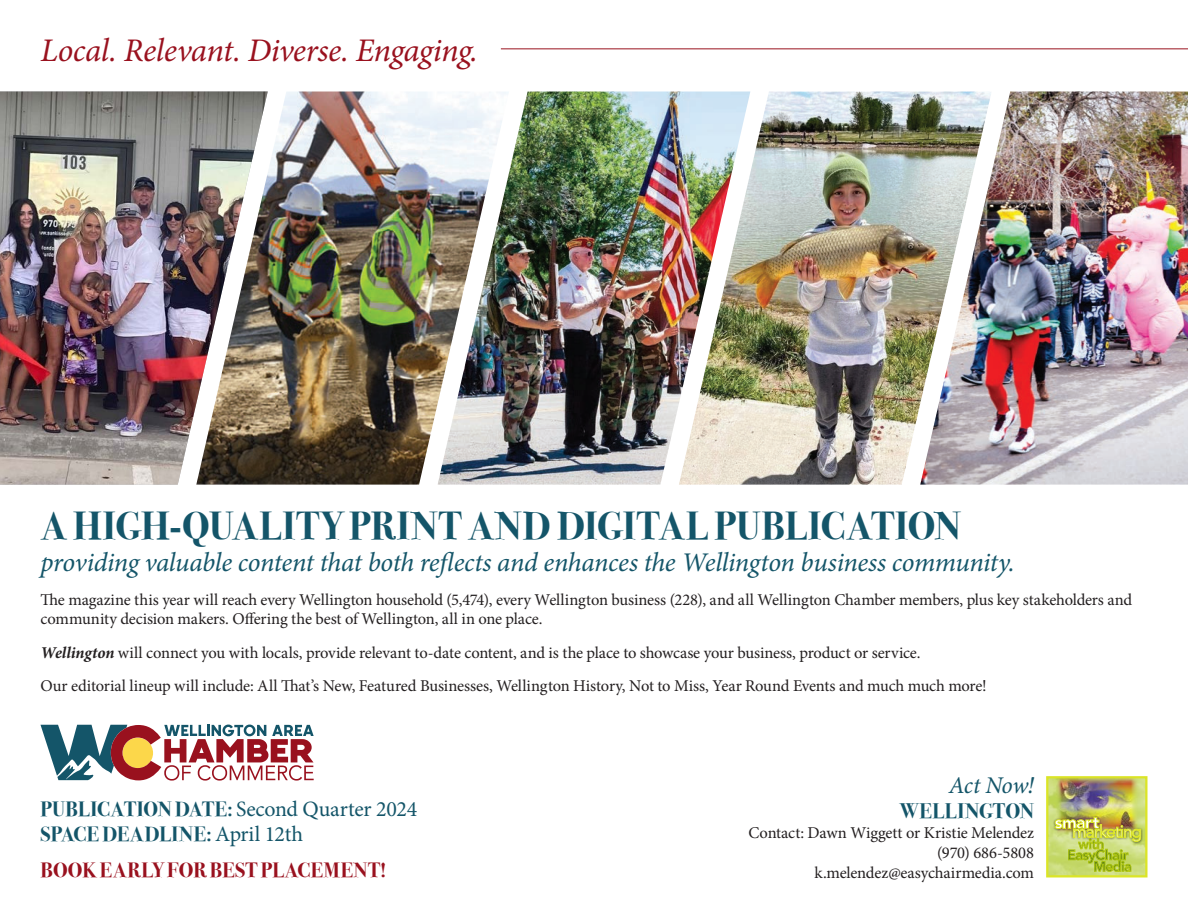
<style>
.page{position:relative;width:1188px;height:918px;background:#fff}
.page>*{position:absolute;margin:0;border:0;box-sizing:border-box;transform-origin:0 0}
.t1{font:700 39px "Bodoni Svty Two ITCTT";letter-spacing:.01em;color:#145569}
.t2{font:italic 33px "Minion Pro";letter-spacing:-.015em;color:#99111e}
.t3{font:italic 27px "Minion Pro";letter-spacing:-.015em;color:#145569}
.t4{font:italic 24px "Minion Pro";letter-spacing:-.02em;color:#145569}
.t5{font:21.9px "Minion Pro";letter-spacing:-.01em;color:#145569}
.t6{font:700 21px "Bodoni Svty Two ITCTT";letter-spacing:.02em;color:#145569}
.t7{font:700 20.7px "Bodoni Svty Two ITCTT";letter-spacing:.01em;color:#99111e}
.t8{font:700 20.7px "Bodoni Svty Two ITCTT";letter-spacing:.015em;color:#145569}
.t9{font:16.5px/19.8px "Minion Pro";letter-spacing:-.01em;color:#231f20}
.s1{font-weight:700;font-style:italic}
.s2{font-family:"Bodoni Svty Two ITCTT";font-weight:700;font-size:20.7px}
.s3{font-family:"Minion Pro";font-weight:400;font-size:21.9px}
</style>
<div class="page">
<img style="left:1049px;top:779px;width:95px;height:95px">
<div style="left:1046px;top:776px;width:101px;height:101px;border:2px solid #dbe526"></div>
<img style="left:1056px;top:778px;width:83px;height:39px">
<div style="left:1052px;top:815px;width:49px;height:16px;background:#000;opacity:.65"></div>
<div style="left:1071px;top:822px;width:72px;height:22px;background:#000;opacity:.65"></div>
<img style="left:1055px;top:817px;width:86px;height:55px">
<svg style="left:41px;top:725px;width:273px;height:56px"></svg>
<img style="left:750px;top:92px;width:170px;height:393px">
<img style="left:509px;top:92px;width:241px;height:393px">
<img style="left:0;top:92px;width:196px;height:393px">
<img style="left:920px;top:92px;width:268px;height:393px">
<img style="left:196px;top:92px;width:313px;height:393px">
<hr style="left:501px;top:48px;width:687px;height:1px;background:#99111e">
<p class="t2" style="left:40px;top:28px;width:439px">Local. Relevant. Diverse. Engaging.</p>
<p class="t1" style="left:40px;top:493px;width:922px">A HIGH-QUALITY PRINT AND DIGITAL PUBLICATION</p>
<p class="t3" style="left:40px;top:544px;width:976px">providing valuable content that both reflects and enhances the Wellington business community.</p>
<p class="t9" style="left:40px;top:590px;width:1093px">The magazine this year will reach every Wellington household (5,474), every Wellington business (228), and all Wellington Chamber members, plus key stakeholders and community decision makers. Offering the best of Wellington, all in one place.</p>
<p class="t9" style="left:40px;top:643px;width:882px"><span class="s1">Wellington</span> will connect you with locals, provide relevant to-date content, and is the place to showcase your business, product or service.</p>
<p class="t9" style="left:40px;top:676px;width:948px">Our editorial lineup will include: All That’s New, Featured Businesses, Wellington History, Not to Miss, Year Round Events and much much more!</p>
<p class="t5" style="left:40px;top:794px;width:378px"><span class="s2">PUBLICATION DATE:</span> Second Quarter 2024</p>
<p class="t8" style="left:40px;top:817px;width:264px">SPACE DEADLINE: <span class="s3">April 12th</span></p>
<p class="t7" style="left:40px;top:853px;width:347px">BOOK EARLY FOR BEST PLACEMENT!</p>
<p class="t4" style="left:949px;top:769px;width:87px">Act Now!</p>
<p class="t6" style="left:900px;top:794px;width:136px">WELLINGTON</p>
<p class="t9" style="left:749px;top:823px;width:287px">Contact: Dawn Wiggett or Kristie Melendez</p>
<p class="t9" style="left:937px;top:843px;width:98px">(970) 686-5808</p>
<p class="t9" style="left:815px;top:862px;width:221px">k.melendez@easychairmedia.com</p>
</div>
